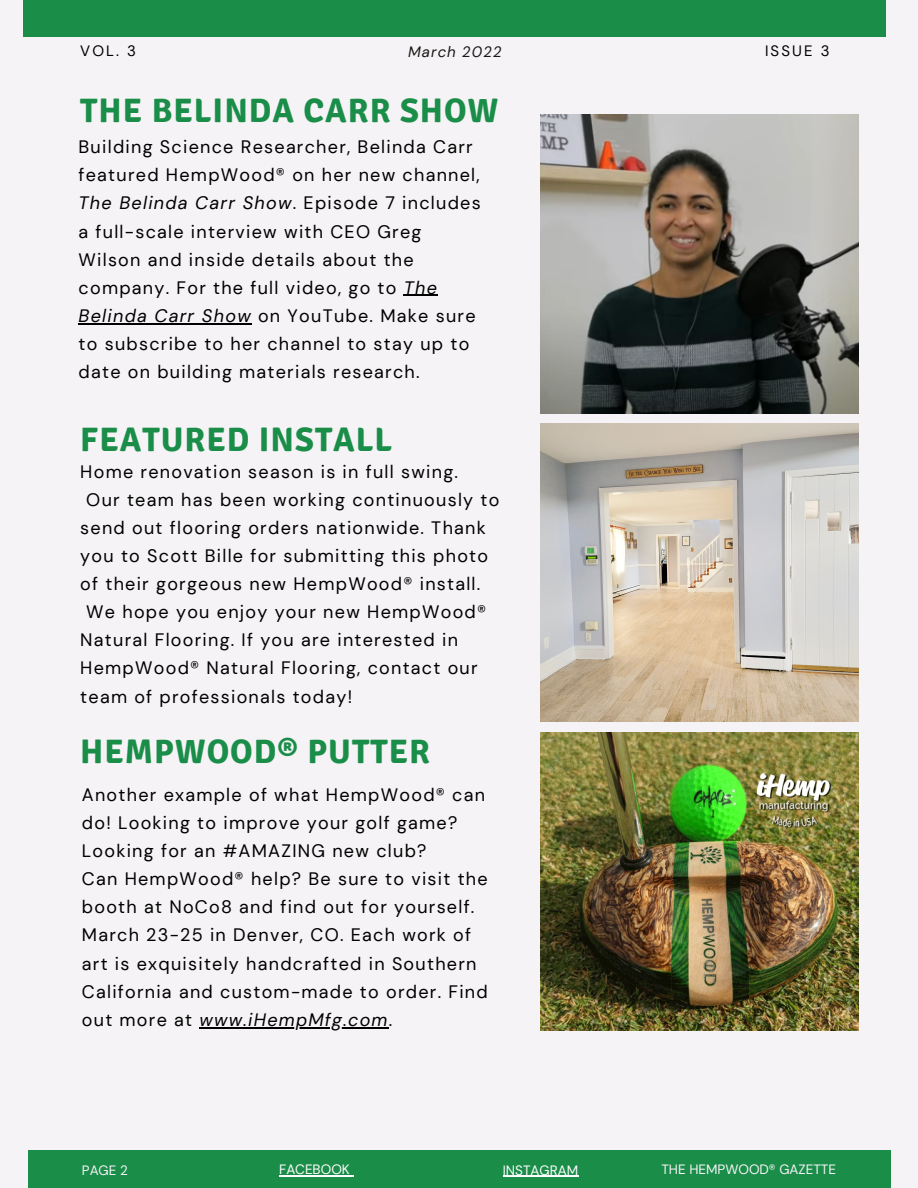
<style>
.page{position:relative;width:918px;height:1188px;background:#f5f3f5}
.page>*{position:absolute;margin:0;border:0;box-sizing:border-box;transform-origin:0 0}
.t1{font:700 33.9px "Signika";letter-spacing:.03em;color:#1a8d49}
.t2{font:18px/28.2px "DM Sans";letter-spacing:.07em;color:#000}
.t3{font:15px "DM Sans";letter-spacing:.14em;color:#000}
.t4{font:italic 15px "DM Sans";letter-spacing:.07em;color:#1a1816}
.t5{font:13.5px "DM Sans";color:#f5f3f5}
.t6{font:13.5px "DM Sans";color:#fdfefd}
.s1{font-style:italic}
</style>
<div class="page">
<div style="left:28px;top:1151px;width:863px;height:37px;background:#1a8d49"></div>
<div style="left:24px;top:0;width:862px;height:37px;background:#1a8d49"></div>
<img style="left:540px;top:115px;width:319px;height:298px">
<img style="left:540px;top:423px;width:319px;height:298px">
<img style="left:540px;top:733px;width:319px;height:298px">
<hr style="left:279px;top:1175px;width:71px;height:1px;background:#fdfefd">
<hr style="left:503px;top:1176px;width:75px;height:1px;background:#fdfefd">
<hr style="left:404px;top:295px;width:34px;height:1px;background:#000">
<hr style="left:79px;top:323px;width:173px;height:1px;background:#000">
<hr style="left:199px;top:1027px;width:190px;height:1px;background:#000">
<p class="t3" style="left:80px;top:41px;width:57px">VOL. 3</p>
<p class="t3" style="left:765px;top:41px;width:66px">ISSUE 3</p>
<p class="t4" style="left:408px;top:42px;width:95px">March 2022</p>
<p class="t1" style="left:80px;top:90px;width:420px">THE BELINDA CARR SHOW</p>
<p class="t2" style="left:79px;top:133px;width:404px">Building Science Researcher, Belinda Carr featured HempWood® on her new channel, <span class="s1">The Belinda Carr Show</span>. Episode 7 includes a full-scale interview with CEO Greg Wilson and inside details about the company. For the full video, go to <span class="s1">The Belinda Carr Show</span> on YouTube. Make sure to subscribe to her channel to stay up to date on building materials research.</p>
<p class="t1" style="left:80px;top:419px;width:314px">FEATURED INSTALL</p>
<p class="t2" style="left:80px;top:457px;width:379px">Home renovation season is in full swing.</p>
<p class="t2" style="left:86px;top:485px;width:415px">Our team has been working continuously to</p>
<p class="t2" style="left:80px;top:514px;width:407px">send out flooring orders nationwide. Thank</p>
<p class="t2" style="left:80px;top:542px;width:409px">you to Scott Bille for submitting this photo</p>
<p class="t2" style="left:80px;top:570px;width:402px">of their gorgeous new HempWood® install.</p>
<p class="t2" style="left:86px;top:598px;width:401px">We hope you enjoy your new HempWood®</p>
<p class="t2" style="left:80px;top:626px;width:379px">Natural Flooring. If you are interested in</p>
<p class="t2" style="left:80px;top:654px;width:399px">HempWood® Natural Flooring, contact our</p>
<p class="t2" style="left:80px;top:682px;width:273px">team of professionals today!</p>
<p class="t1" style="left:80px;top:731px;width:351px">HEMPWOOD® PUTTER</p>
<p class="t2" style="left:82px;top:781px;width:405px">Another example of what HempWood® can do! Looking to improve your golf game?<br>Looking for an #AMAZING new club?</p>
<p class="t2" style="left:82px;top:865px;width:407px">Can HempWood® help? Be sure to visit the booth at NoCo8 and find out for yourself.<br>March 23-25 in Denver, CO. Each work of art is exquisitely handcrafted in Southern California and custom-made to order. Find out more at <span class="s1">www.iHempMfg.com</span>.</p>
<p class="t5" style="left:82px;top:1161px;width:47px">PAGE 2</p>
<p class="t5" style="left:661px;top:1161px;width:176px">THE HEMPWOOD® GAZETTE</p>
<p class="t6" style="left:279px;top:1161px;width:72px">FACEBOOK</p>
<p class="t6" style="left:503px;top:1161px;width:77px">INSTAGRAM</p>
</div>
